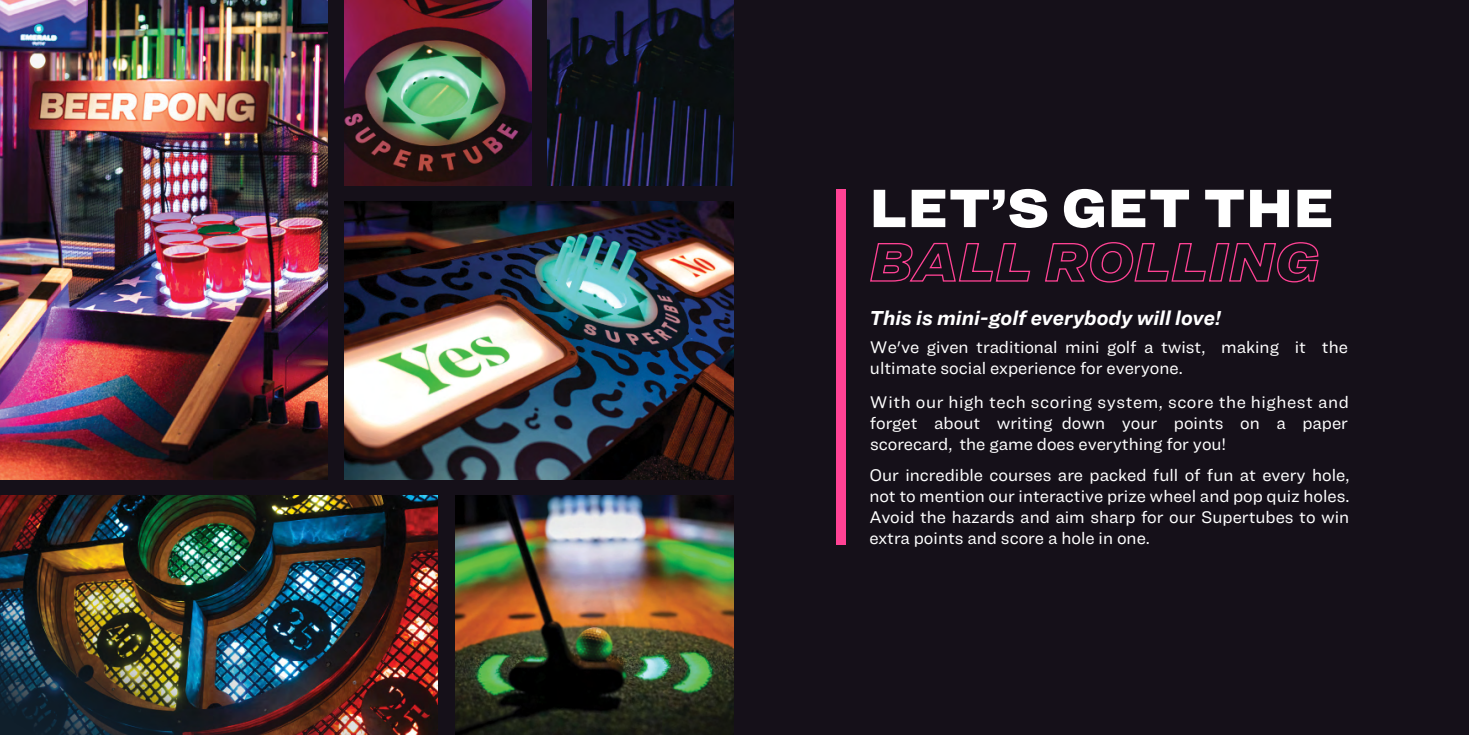
<style>
.page{position:relative;width:1469px;height:735px;background:#fff}
.page>*{position:absolute;margin:0;border:0;box-sizing:border-box;transform-origin:0 0}
.t1{font:900 56px "Ringside Wide";color:#fff}
.t2{font:italic 700 21px "Ringside";color:#fff}
.t3{font:17.5px/21px "Ringside";color:#fff;text-align:justify}
</style>
<div class="page">
<div style="left:0;top:0;width:734px;height:734px;background:#151019"></div>
<img style="left:0;top:0;width:327px;height:479px">
<img style="left:380px;top:495px;width:58px;height:239px">
<img style="left:344px;top:201px;width:390px;height:278px">
<img style="left:0;top:495px;width:380px;height:239px">
<img style="left:456px;top:495px;width:278px;height:239px">
<img style="left:344px;top:0;width:187px;height:186px">
<img style="left:547px;top:0;width:187px;height:186px">
<div style="left:734px;top:0;width:734px;height:734px;background:#151019"></div>
<svg style="left:870px;top:242px;width:161px;height:40px"></svg>
<svg style="left:1045px;top:242px;width:274px;height:41px"></svg>
<div style="left:836px;top:190px;width:10px;height:355px;background:#ff4294"></div>
<h1 class="t1" style="left:869px;top:164px;width:466px">LET’S GET THE</h1>
<p class="t2" style="left:869px;top:302px;width:353px">This is mini-golf everybody will love!</p>
<p class="t3" style="left:870px;top:336px;width:479px">We've given traditional mini golf a twist, making it the ultimate social experience for everyone.</p>
<p class="t3" style="left:870px;top:391px;width:480px">With our high tech scoring system, score the highest and forget about writing down your points on a paper scorecard, the game does everything for you!</p>
<p class="t3" style="left:869px;top:464px;width:482px">Our incredible courses are packed full of fun at every hole, not to mention our interactive prize wheel and pop quiz holes.<br>Avoid the hazards and aim sharp for our Supertubes to win extra points and score a hole in one.</p>
</div>
